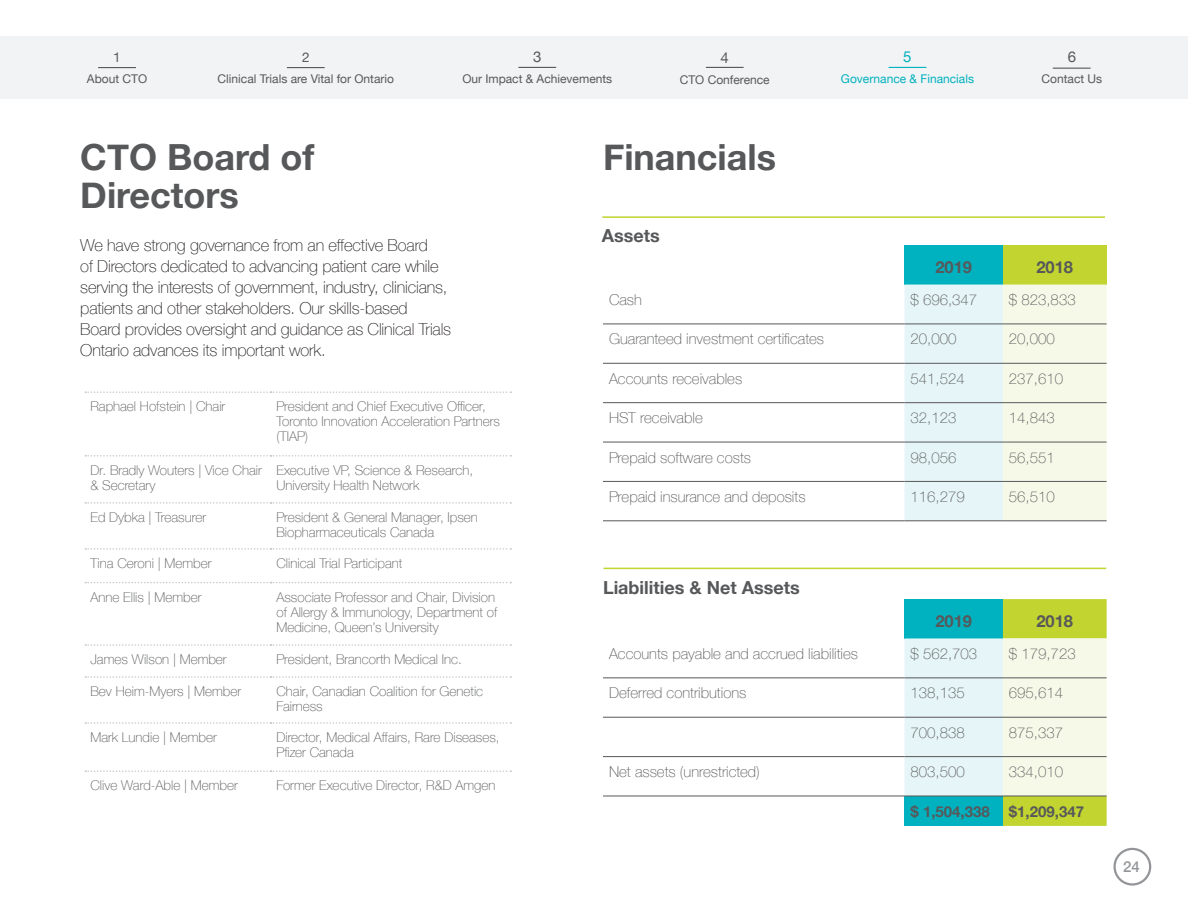
<style>
.page{position:relative;width:1188px;height:918px;background:#fff}
.page>*{position:absolute;margin:0;border:0;box-sizing:border-box;transform-origin:0 0}
.t1{font:700 36px/37.5px "Helvetica Neue";color:#57585a}
.t2{font:700 18px "Helvetica Neue";color:#57585a}
.t3{font:100 16.5px/21px "Helvetica Neue";letter-spacing:-.01em;color:#231f20}
.t4{font:700 16.5px "Helvetica Neue";color:#57585a}
.t5{font:100 15px "Helvetica Neue";color:#57585a}
.t6{font:700 15px "Helvetica Neue";color:#57585a}
.t7{font:15px "Helvetica Neue";color:#57585a}
.t8{font:500 15px "Helvetica Neue";color:#939598}
.t9{font:15px "Helvetica Neue";color:#00b2c0}
.t10{font:100 13.5px/15px "Helvetica Neue";color:#57585a}
.t11{font:13.5px "Helvetica Neue";color:#57585a}
.t12{font:12px "Helvetica Neue";color:#57585a}
.t13{font:12px "Helvetica Neue";color:#00b2c0}
</style>
<div class="page">
<div style="left:904px;top:245px;width:99px;height:40px;background:#00b2c0"></div>
<div style="left:1003px;top:245px;width:104px;height:40px;background:#c1d42f"></div>
<svg style="left:904px;top:285px;width:203px;height:235px;background:#edf6ee"></svg>
<hr style="left:603px;top:324px;width:301px;height:1px;background:#57585a">
<hr style="left:904px;top:324px;width:99px;height:1px;background:#57585a">
<hr style="left:1003px;top:324px;width:104px;height:1px;background:#57585a">
<hr style="left:603px;top:402px;width:301px;height:1px;background:#57585a">
<hr style="left:904px;top:402px;width:99px;height:1px;background:#57585a">
<hr style="left:1003px;top:402px;width:104px;height:1px;background:#57585a">
<hr style="left:603px;top:363px;width:301px;height:1px;background:#57585a">
<hr style="left:904px;top:363px;width:99px;height:1px;background:#57585a">
<hr style="left:1003px;top:363px;width:104px;height:1px;background:#57585a">
<hr style="left:603px;top:442px;width:301px;height:1px;background:#57585a">
<hr style="left:904px;top:442px;width:99px;height:1px;background:#57585a">
<hr style="left:1003px;top:442px;width:104px;height:1px;background:#57585a">
<hr style="left:603px;top:481px;width:301px;height:1px;background:#57585a">
<hr style="left:904px;top:481px;width:99px;height:1px;background:#57585a">
<hr style="left:1003px;top:481px;width:104px;height:1px;background:#57585a">
<hr style="left:603px;top:520px;width:301px;height:1px;background:#57585a">
<hr style="left:904px;top:520px;width:99px;height:1px;background:#57585a">
<hr style="left:1003px;top:520px;width:104px;height:1px;background:#57585a">
<svg style="left:904px;top:599px;width:203px;height:227px;background:#d0e9ca"></svg>
<div style="left:904px;top:796px;width:99px;height:30px;background:#00b2c0"></div>
<hr style="left:603px;top:677px;width:301px;height:1px;background:#57585a">
<hr style="left:904px;top:677px;width:99px;height:1px;background:#57585a">
<hr style="left:1003px;top:677px;width:104px;height:1px;background:#57585a">
<hr style="left:603px;top:756px;width:301px;height:1px;background:#57585a">
<hr style="left:904px;top:756px;width:99px;height:1px;background:#57585a">
<hr style="left:1003px;top:756px;width:104px;height:1px;background:#57585a">
<hr style="left:603px;top:717px;width:301px;height:1px;background:#57585a">
<hr style="left:904px;top:717px;width:99px;height:1px;background:#57585a">
<hr style="left:1003px;top:717px;width:104px;height:1px;background:#57585a">
<hr style="left:603px;top:796px;width:301px;height:1px;background:#57585a">
<hr style="left:904px;top:796px;width:99px;height:1px;background:#57585a">
<hr style="left:1003px;top:796px;width:104px;height:1px;background:#57585a">
<hr style="left:602px;top:216px;width:503px;height:2px;background:#c1d42f">
<hr style="left:604px;top:568px;width:502px;height:1px;background:#c1d42f">
<svg style="left:85px;top:391px;width:426px;height:2px"></svg>
<svg style="left:85px;top:455px;width:426px;height:2px"></svg>
<svg style="left:85px;top:502px;width:426px;height:2px"></svg>
<svg style="left:85px;top:548px;width:426px;height:2px"></svg>
<svg style="left:85px;top:582px;width:426px;height:1px"></svg>
<svg style="left:85px;top:644px;width:426px;height:2px"></svg>
<svg style="left:85px;top:676px;width:426px;height:2px"></svg>
<svg style="left:85px;top:722px;width:426px;height:2px"></svg>
<svg style="left:85px;top:770px;width:426px;height:2px"></svg>
<div style="left:0;top:36px;width:1188px;height:62px;background:#f2f3f4"></div>
<div style="left:1113px;top:848px;width:38px;height:38px;border:2px solid #939598;border-radius:50%"></div>
<hr style="left:98px;top:67px;width:38px;height:1px;background:#57585a">
<hr style="left:287px;top:67px;width:38px;height:1px;background:#57585a">
<hr style="left:518px;top:67px;width:38px;height:1px;background:#57585a">
<hr style="left:706px;top:67px;width:38px;height:1px;background:#57585a">
<hr style="left:889px;top:67px;width:37px;height:1px;background:#00b2c0">
<hr style="left:1053px;top:68px;width:38px;height:1px;background:#57585a">
<p class="t11" style="left:113px;top:47px;width:9px">1</p>
<p class="t12" style="left:87px;top:70px;width:62px">About CTO</p>
<p class="t11" style="left:302px;top:47px;width:9px">2</p>
<p class="t12" style="left:218px;top:70px;width:178px">Clinical Trials are Vital for Ontario</p>
<p class="t7" style="left:533px;top:46px;width:10px">3</p>
<p class="t12" style="left:462px;top:70px;width:151px">Our Impact &amp; Achievements</p>
<p class="t7" style="left:721px;top:47px;width:10px">4</p>
<p class="t12" style="left:680px;top:71px;width:92px">CTO Conference</p>
<p class="t9" style="left:903px;top:46px;width:10px">5</p>
<p class="t13" style="left:841px;top:70px;width:135px">Governance &amp; Financials</p>
<p class="t7" style="left:1068px;top:46px;width:10px">6</p>
<p class="t12" style="left:1042px;top:70px;width:62px">Contact Us</p>
<h1 class="t1" style="left:80px;top:139px;width:236px">CTO Board of<br>Directors</h1>
<p class="t3" style="left:80px;top:234px;width:372px">We have strong governance from an effective Board<br>of Directors dedicated to advancing patient care while serving the interests of government, industry, clinicians, patients and other stakeholders. Our skills-based Board provides oversight and guidance as Clinical Trials Ontario advances its important work.</p>
<p class="t10" style="left:90px;top:398px;width:136px">Raphael Hofstein | Chair</p>
<p class="t10" style="left:276px;top:398px;width:225px">President and Chief Executive Officer,<br>Toronto Innovation Acceleration Partners (TIAP)</p>
<p class="t10" style="left:90px;top:462px;width:173px">Dr. Bradly Wouters | Vice Chair &amp; Secretary</p>
<p class="t10" style="left:276px;top:462px;width:198px">Executive VP, Science &amp; Research,<br>University Health Network</p>
<p class="t10" style="left:90px;top:509px;width:117px">Ed Dybka | Treasurer</p>
<p class="t10" style="left:276px;top:509px;width:203px">President &amp; General Manager, Ipsen<br>Biopharmaceuticals Canada</p>
<p class="t10" style="left:90px;top:555px;width:123px">Tina Ceroni | Member</p>
<p class="t10" style="left:276px;top:555px;width:127px">Clinical Trial Participant</p>
<p class="t10" style="left:90px;top:589px;width:113px">Anne Ellis | Member</p>
<p class="t10" style="left:276px;top:589px;width:222px">Associate Professor and Chair, Division of Allergy &amp; Immunology, Department of<br>Medicine, Queen’s University</p>
<p class="t10" style="left:90px;top:651px;width:138px">James Wilson | Member</p>
<p class="t10" style="left:276px;top:651px;width:187px">President, Brancorth Medical Inc.</p>
<p class="t10" style="left:90px;top:683px;width:152px">Bev Heim-Myers | Member</p>
<p class="t10" style="left:276px;top:683px;width:208px">Chair, Canadian Coalition for Genetic<br>Fairness</p>
<p class="t10" style="left:90px;top:729px;width:128px">Mark Lundie | Member</p>
<p class="t10" style="left:276px;top:729px;width:225px">Director, Medical Affairs, Rare Diseases,<br>Pfizer Canada</p>
<p class="t10" style="left:90px;top:777px;width:149px">Clive Ward-Able | Member</p>
<p class="t10" style="left:276px;top:777px;width:221px">Former Executive Director, R&amp;D Amgen</p>
<h1 class="t1" style="left:603px;top:139px;width:175px">Financials</h1>
<h2 class="t2" style="left:602px;top:222px;width:59px">Assets</h2>
<p class="t4" style="left:935px;top:254px;width:38px">2019</p>
<p class="t4" style="left:1036px;top:254px;width:38px">2018</p>
<p class="t5" style="left:609px;top:288px;width:34px">Cash</p>
<p class="t5" style="left:910px;top:288px;width:68px">$ 696,347</p>
<p class="t5" style="left:1009px;top:288px;width:68px">$ 823,833</p>
<p class="t5" style="left:609px;top:328px;width:217px">Guaranteed investment certificates</p>
<p class="t5" style="left:910px;top:328px;width:47px">20,000</p>
<p class="t5" style="left:1009px;top:328px;width:47px">20,000</p>
<p class="t5" style="left:609px;top:367px;width:135px">Accounts receivables</p>
<p class="t5" style="left:910px;top:367px;width:56px">541,524</p>
<p class="t5" style="left:1009px;top:367px;width:56px">237,610</p>
<p class="t5" style="left:609px;top:406px;width:95px">HST receivable</p>
<p class="t5" style="left:910px;top:406px;width:47px">32,123</p>
<p class="t5" style="left:1009px;top:406px;width:47px">14,843</p>
<p class="t5" style="left:609px;top:446px;width:144px">Prepaid software costs</p>
<p class="t5" style="left:910px;top:446px;width:47px">98,056</p>
<p class="t5" style="left:1009px;top:446px;width:47px">56,551</p>
<p class="t5" style="left:609px;top:485px;width:198px">Prepaid insurance and deposits</p>
<p class="t5" style="left:910px;top:485px;width:56px">116,279</p>
<p class="t5" style="left:1009px;top:485px;width:47px">56,510</p>
<h2 class="t2" style="left:603px;top:573px;width:198px">Liabilities &amp; Net Assets</h2>
<p class="t4" style="left:935px;top:608px;width:38px">2019</p>
<p class="t4" style="left:1036px;top:608px;width:38px">2018</p>
<p class="t5" style="left:609px;top:642px;width:251px">Accounts payable and accrued liabilities</p>
<p class="t5" style="left:910px;top:642px;width:68px">$ 562,703</p>
<p class="t5" style="left:1009px;top:642px;width:68px">$ 179,723</p>
<p class="t5" style="left:609px;top:682px;width:139px">Deferred contributions</p>
<p class="t5" style="left:910px;top:682px;width:56px">138,135</p>
<p class="t5" style="left:1009px;top:682px;width:56px">695,614</p>
<p class="t5" style="left:910px;top:721px;width:56px">700,838</p>
<p class="t5" style="left:1009px;top:721px;width:56px">875,337</p>
<p class="t5" style="left:609px;top:760px;width:152px">Net assets (unrestricted)</p>
<p class="t5" style="left:910px;top:760px;width:56px">803,500</p>
<p class="t5" style="left:1009px;top:760px;width:56px">334,010</p>
<p class="t6" style="left:910px;top:799px;width:81px">$ 1,504,338</p>
<p class="t6" style="left:1009px;top:799px;width:77px">$1,209,347</p>
<p class="t8" style="left:1123px;top:855px;width:18px">24</p>
</div>
